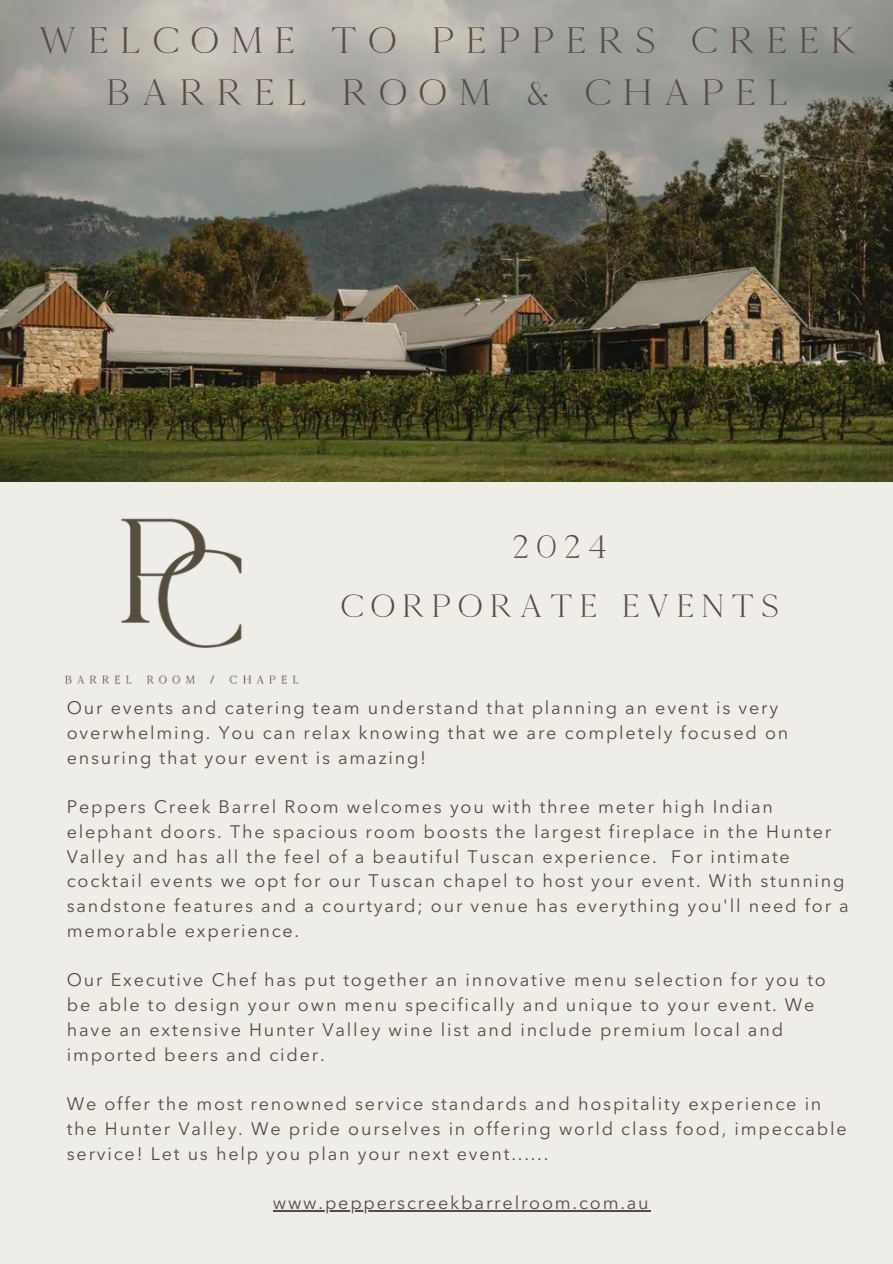
<style>
.page{position:relative;width:893px;height:1264px;background:#fff}
.page>*{position:absolute;margin:0;border:0;box-sizing:border-box;transform-origin:0 0}
.t1{font:37.5px/51.8px "Kinfolk";letter-spacing:.25em;color:#554d3f;text-align:center}
.t2{font:32.85px/58.3px "Kinfolk";letter-spacing:.15em;color:#554d3f;text-align:center}
.t3{font:18px/24.8px "Avenir Next LT Pro";letter-spacing:.1em;color:#554d3f}
</style>
<div class="page">
<div style="left:0;top:0;width:892px;height:1263px;background:#eeede7"></div>
<img style="left:0;top:0;width:892px;height:481px">
<hr style="left:273px;top:1210px;width:377px;height:1px;background:#554d3f">
<img style="left:0;top:412px;width:447px;height:272px">
<h1 class="t1" style="left:37px;top:13px;width:821px">WELCOME TO PEPPERS CREEK<br>BARREL ROOM &amp; CHAPEL</h1>
<p class="t2" style="left:339px;top:517px;width:442px">2024<br>CORPORATE EVENTS</p>
<p class="t3" style="left:67px;top:697px;width:723px">Our events and catering team understand that planning an event is very overwhelming. You can relax knowing that we are completely focused on ensuring that your event is amazing!</p>
<h2 class="t3" style="left:67px;top:796px;width:783px">Peppers Creek Barrel Room welcomes you with three meter high Indian elephant doors. The spacious room boosts the largest fireplace in the Hunter Valley and has all the feel of a beautiful Tuscan experience. For intimate cocktail events we opt for our Tuscan chapel to host your event. With stunning sandstone features and a courtyard; our venue has everything you'll need for a memorable experience.</h2>
<p class="t3" style="left:67px;top:969px;width:760px">Our Executive Chef has put together an innovative menu selection for you to be able to design your own menu specifically and unique to your event. We have an extensive Hunter Valley wine list and include premium local and imported beers and cider.</p>
<p class="t3" style="left:67px;top:1093px;width:781px">We offer the most renowned service standards and hospitality experience in the Hunter Valley. We pride ourselves in offering world class food, impeccable service! Let us help you plan your next event......</p>
<p class="t3" style="left:273px;top:1192px;width:377px">www.pepperscreekbarrelroom.com.au</p>
</div>
